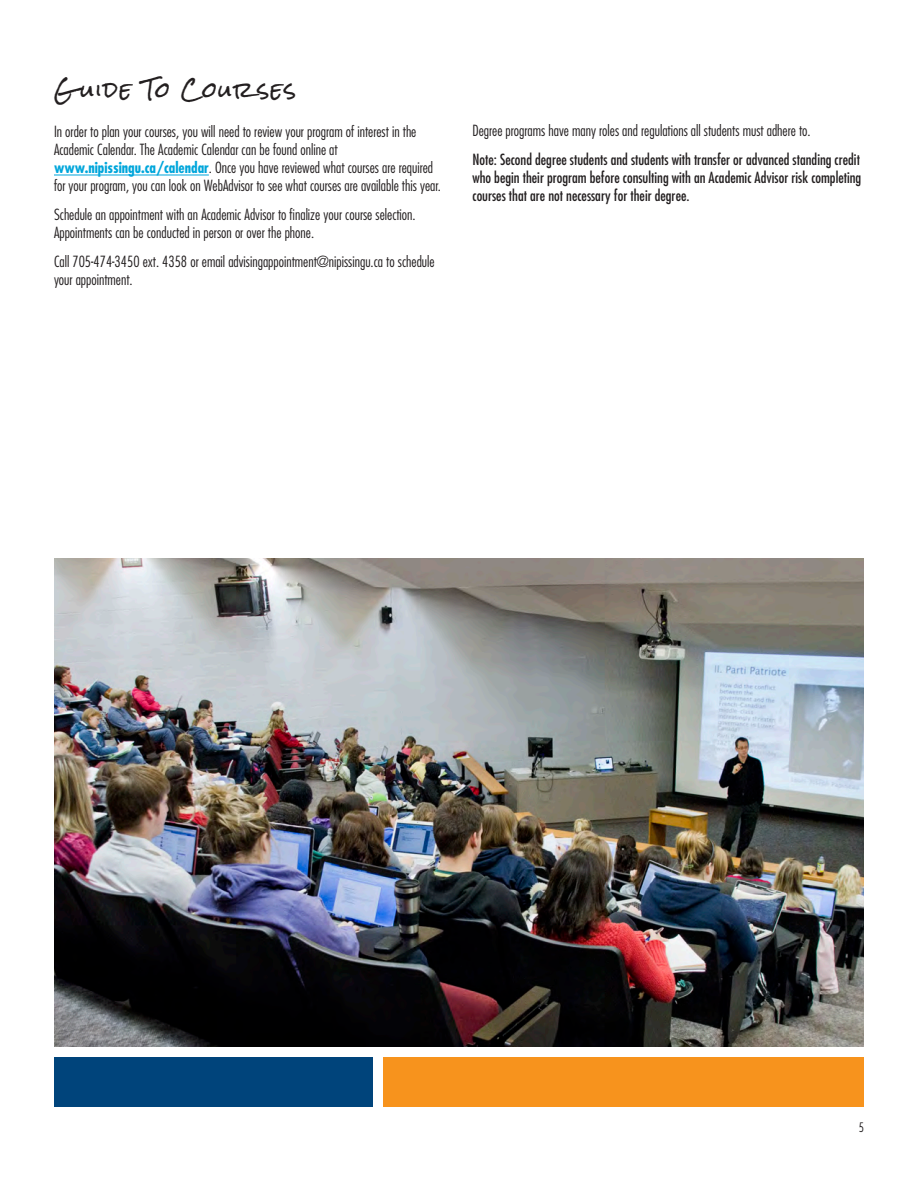
<style>
.page{position:relative;width:918px;height:1188px;background:#fff}
.page>*{position:absolute;margin:0;border:0;box-sizing:border-box;transform-origin:0 0}
.Scribble_HEAD{font:21px "Rock Salt";letter-spacing:.065em;color:#231f20}
.Paragraph{font:300 condensed 15px/18px "Futura Std";color:#231f20}
.Paragraph-2{font:condensed 15px/18px "Futura Std";color:#231f20;text-align:justify}
.t1{font:300 condensed 12.75px "Futura Std";color:#231f20}
.s1{font-weight:700;color:#00a6db}
</style>
<div class="page">
<div style="left:384px;top:1058px;width:480px;height:49px;background:#f7931d"></div>
<div style="left:54px;top:1058px;width:319px;height:49px;background:#00447b"></div>
<hr style="left:54px;top:175px;width:155px;height:1px;background:#00a6db">
<img style="left:54px;top:558px;width:810px;height:488px">
<p class="Scribble_HEAD" style="left:54px;top:78px;width:244px">G uide To Courses</p>
<p class="Paragraph" style="left:54px;top:123px;width:388px">In order to plan your courses, you will need to review your program of interest in the Academic Calendar. The Academic Calendar can be found online at <span class="s1">www.nipissingu.ca/calendar</span>. Once you have reviewed what courses are required for your program, you can look on WebAdvisor to see what courses are available this year.</p>
<p class="Paragraph" style="left:54px;top:206px;width:363px">Schedule an appointment with an Academic Advisor to finalize your course selection.<br>Appointments can be conducted in person or over the phone.</p>
<p class="Paragraph" style="left:54px;top:253px;width:382px">Call 705-474-3450 ext. 4358 or email advisingappointment@nipissingu.ca to schedule your appointment.</p>
<p class="Paragraph" style="left:472px;top:122px;width:340px">Degree programs have many roles and regulations all students must adhere to.</p>
<p class="Paragraph-2" style="left:472px;top:150px;width:390px">Note: Second degree students and students with transfer or advanced standing credit who begin their program before consulting with an Academic Advisor risk completing courses that are not necessary for their degree.</p>
<p class="t1" style="left:859px;top:1120px;width:7px">5</p>
</div>
